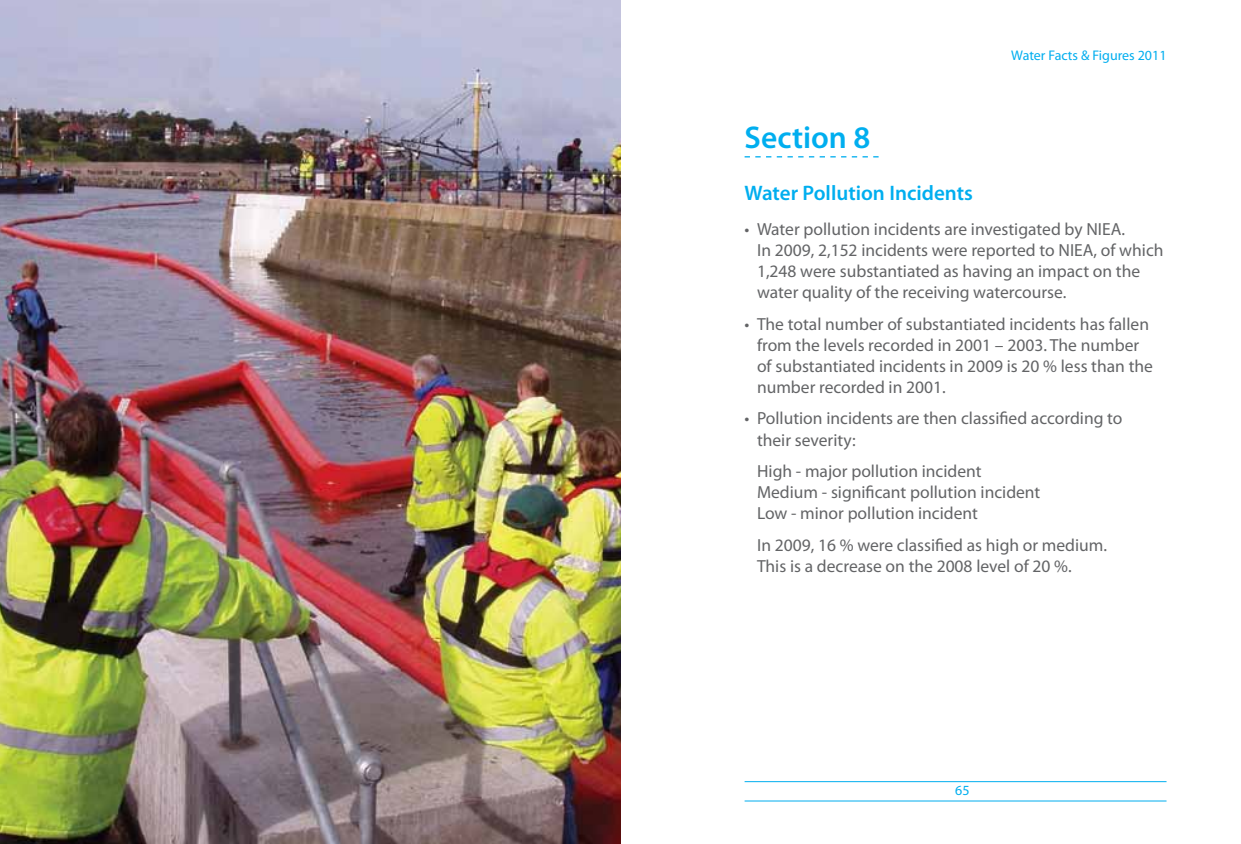
<style>
.page{position:relative;width:1241px;height:844px;background:#fff}
.page>*{position:absolute;margin:0;border:0;box-sizing:border-box;transform-origin:0 0}
.t1{font:600 31.5px "Myriad Pro";color:#00aeef}
.t2{font:600 21px "Myriad Pro";color:#00aeef}
.t3{font:17.5px/21px "Myriad Pro";color:#636466}
.t4{font:14px "Myriad Pro";color:#00aeef}
</style>
<div class="page">
<hr style="left:744px;top:781px;width:422px;height:1px;background:#00aeef">
<hr style="left:744px;top:800px;width:422px;height:1px;background:#00aeef">
<img style="left:0;top:0;width:620px;height:843px">
<svg style="left:744px;top:156px;width:134px;height:1px"></svg>
<p class="t4" style="left:1011px;top:47px;width:157px">Water Facts &amp; Figures 2011</p>
<h1 class="t1" style="left:744px;top:117px;width:127px">Section 8</h1>
<p class="t2" style="left:744px;top:180px;width:230px">Water Pollution Incidents</p>
<p class="t3" style="left:757px;top:218px;width:408px;text-indent:-12px">• Water pollution incidents are investigated by NIEA.<br>In 2009, 2,152 incidents were reported to NIEA, of which 1,248 were substantiated as having an impact on the water quality of the receiving watercourse.</p>
<p class="t3" style="left:757px;top:313px;width:397px;text-indent:-12px">• The total number of substantiated incidents has fallen from the levels recorded in 2001 – 2003. The number of substantiated incidents in 2009 is 20 % less than the number recorded in 2001.</p>
<p class="t3" style="left:757px;top:407px;width:367px;text-indent:-12px">• Pollution incidents are then classified according to their severity:</p>
<p class="t3" style="left:757px;top:460px;width:285px">High - major pollution incident<br>Medium - significant pollution incident<br>Low - minor pollution incident</p>
<p class="t3" style="left:757px;top:533px;width:351px">In 2009, 16 % were classified as high or medium.<br>This is a decrease on the 2008 level of 20 %.</p>
<p class="t4" style="left:955px;top:781px;width:16px">65</p>
</div>
